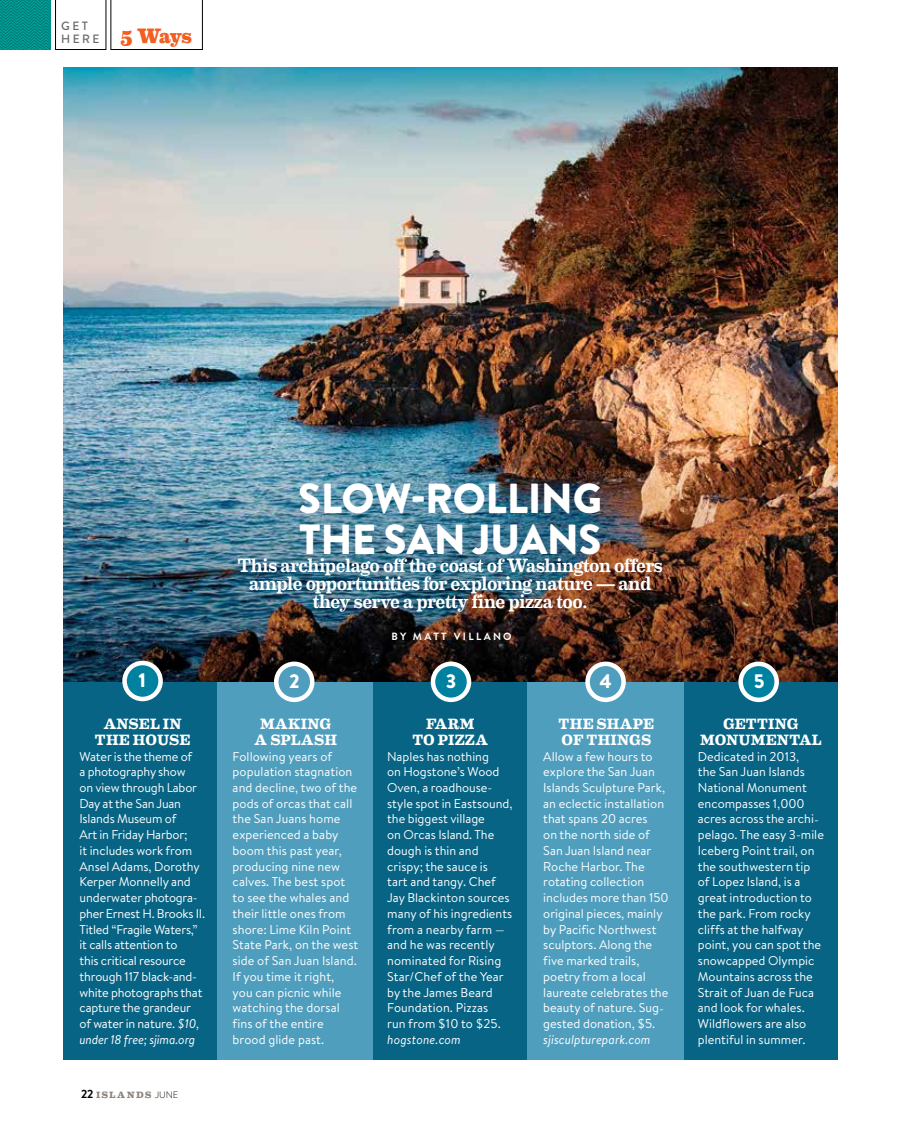
<style>
.page{position:relative;width:905px;height:1134px;background:#fff}
.page>*{position:absolute;margin:0;border:0;box-sizing:border-box;transform-origin:0 0}
.t1{font:900 42px/40.5px "Brandon Text";color:#fff}
.t2{font:800 21px "Eames Century Modern";color:#f15f22}
.t3{font:500 19.5px/18px "Eames Century Modern";letter-spacing:-.025em;color:#fff;text-align:center}
.t4{font:900 19.5px "Brandon Text";color:#fff}
.t5{font:700 15px/15.8px "Eames Century Modern";letter-spacing:.01em;color:#fff;text-align:center}
.t6{font:12.75px/15.8px "Brandon Text";letter-spacing:.005em;color:#fff}
.t7{font:italic 12.75px "Brandon Text";letter-spacing:.005em;color:#fff}
.t8{font:700 12px "Eames Century Modern";letter-spacing:.09em;color:#8b857e}
.t9{font:500 12px/13.5px "Brandon Text";letter-spacing:.2em;color:#67686b}
.t10{font:700 10.5px "Brandon Text";letter-spacing:.22em;color:#fff}
.s1{font-style:italic}
.s2{font-family:"Brandon Grotesque";color:#000}
.s3{font-family:"Brandon Grotesque";font-weight:300;font-size:9.3px;color:#000}
</style>
<div class="page">
<img style="left:63px;top:68px;width:774px;height:373px">
<img style="left:63px;top:441px;width:774px;height:241px">
<div style="left:63px;top:682px;width:774px;height:378px;background:#509ebe"></div>
<div style="left:63px;top:682px;width:153px;height:378px;background:#086484"></div>
<div style="left:374px;top:682px;width:152px;height:378px;background:#086484"></div>
<div style="left:684px;top:682px;width:153px;height:378px;background:#086484"></div>
<svg style="left:55px;top:0;width:147px;height:50px"></svg>
<img style="left:0;top:0;width:51px;height:50px">
<svg style="left:124px;top:663px;width:36px;height:36px"></svg>
<div style="left:122px;top:661px;width:41px;height:40px;border:4px solid #fff;border-radius:50%"></div>
<div style="left:276px;top:664px;width:36px;height:36px;background:#509ebe;border-radius:50%"></div>
<div style="left:274px;top:662px;width:40px;height:40px;border:4px solid #fff;border-radius:50%"></div>
<svg style="left:433px;top:664px;width:36px;height:36px"></svg>
<div style="left:430px;top:662px;width:41px;height:40px;border:4px solid #fff;border-radius:50%"></div>
<svg style="left:587px;top:664px;width:36px;height:36px"></svg>
<div style="left:585px;top:662px;width:41px;height:40px;border:4px solid #fff;border-radius:50%"></div>
<svg style="left:740px;top:664px;width:36px;height:36px"></svg>
<div style="left:738px;top:662px;width:40px;height:40px;border:4px solid #fff;border-radius:50%"></div>
<p class="t9" style="left:61px;top:18px;width:39px">GET<br>HERE</p>
<h2 class="t2" style="left:120px;top:19px;width:73px">5 Ways</h2>
<h1 class="t1" style="left:298px;top:477px;width:306px">SLOW-ROLLING<br>THE SAN JUANS</h1>
<h3 class="t3" style="left:237px;top:555px;width:427px">This archipelago off the coast of Washington offers ample opportunities for exploring nature — and they serve a pretty fine pizza too.</h3>
<p class="t10" style="left:391px;top:629px;width:122px">BY MATT VILLANO</p>
<h3 class="t4" style="left:138px;top:666px;width:9px">1</h3>
<h3 class="t4" style="left:289px;top:667px;width:12px">2</h3>
<h3 class="t4" style="left:446px;top:667px;width:12px">3</h3>
<h3 class="t4" style="left:599px;top:667px;width:14px">4</h3>
<h3 class="t4" style="left:753px;top:667px;width:12px">5</h3>
<p class="t5" style="left:95px;top:715px;width:97px">ANSEL IN<br>THE HOUSE</p>
<p class="t6" style="left:80px;top:748px;width:127px">Water is the theme of<br>a photography show<br>on view through Labor<br>Day at the San Juan<br>Islands Museum of<br>Art in Friday Harbor;<br>it includes work from<br>Ansel Adams, Dorothy<br>Kerper Monnelly and underwater photogra&shy;pher Ernest H. Brooks II.<br>Titled “Fragile Waters,” it calls attention to<br>this critical resource through 117 black-and&shy;white photographs that capture the grandeur of water in nature. <span class="s1">$10, under 18 free; sjima.org</span></p>
<p class="t8" style="left:81px;top:1085px;width:99px"><span class="s2">22</span> islands <span class="s3">JUNE</span></p>
<p class="t5" style="left:254px;top:715px;width:84px">MAKING<br>A SPLASH</p>
<p class="t6" style="left:232px;top:748px;width:127px">Following years of population stagnation and decline, two of the pods of orcas that call the San Juans home experienced a baby boom this past year, producing nine new calves. The best spot to see the whales and their little ones from shore: Lime Kiln Point<br>State Park, on the west side of San Juan Island.<br>If you time it right,<br>you can picnic while watching the dorsal fins of the entire brood glide past.</p>
<p class="t5" style="left:412px;top:715px;width:77px">FARM<br>TO PIZZA</p>
<p class="t6" style="left:387px;top:748px;width:127px">Naples has nothing<br>on Hogstone’s Wood<br>Oven, a roadhouse&shy;style spot in Eastsound, the biggest village<br>on Orcas Island. The dough is thin and crispy; the sauce is<br>tart and tangy. Chef<br>Jay Blackinton sources many of his ingredients from a nearby farm — and he was recently nominated for Rising<br>Star/Chef of the Year by the James Beard<br>Foundation. Pizzas<br>run from $10 to $25.</p>
<p class="t7" style="left:387px;top:1031px;width:75px">hogstone.com</p>
<p class="t5" style="left:558px;top:715px;width:97px;text-align:left">THE SHAPE<br>OF THINGS</p>
<p class="t6" style="left:543px;top:748px;width:127px">Allow a few hours to explore the San Juan<br>Islands Sculpture Park, an eclectic installation that spans 20 acres<br>on the north side of<br>San Juan Island near<br>Roche Harbor. The rotating collection includes more than 150 original pieces, mainly by Pacific Northwest sculptors. Along the five marked trails, poetry from a local laureate celebrates the beauty of nature. Sug&shy;gested donation, $5.</p>
<p class="t7" style="left:543px;top:1031px;width:109px">sjisculpturepark.com</p>
<p class="t5" style="left:700px;top:715px;width:123px">GETTING<br>MONUMENTAL</p>
<p class="t6" style="left:698px;top:748px;width:128px">Dedicated in 2013,<br>the San Juan Islands<br>National Monument encompasses 1,000 acres across the archi&shy;pelago. The easy 3-mile<br>Iceberg Point trail, on the southwestern tip of Lopez Island, is a great introduction to the park. From rocky cliffs at the halfway point, you can spot the snowcapped Olympic<br>Mountains across the<br>Strait of Juan de Fuca and look for whales.<br>Wildflowers are also plentiful in summer.</p>
</div>
